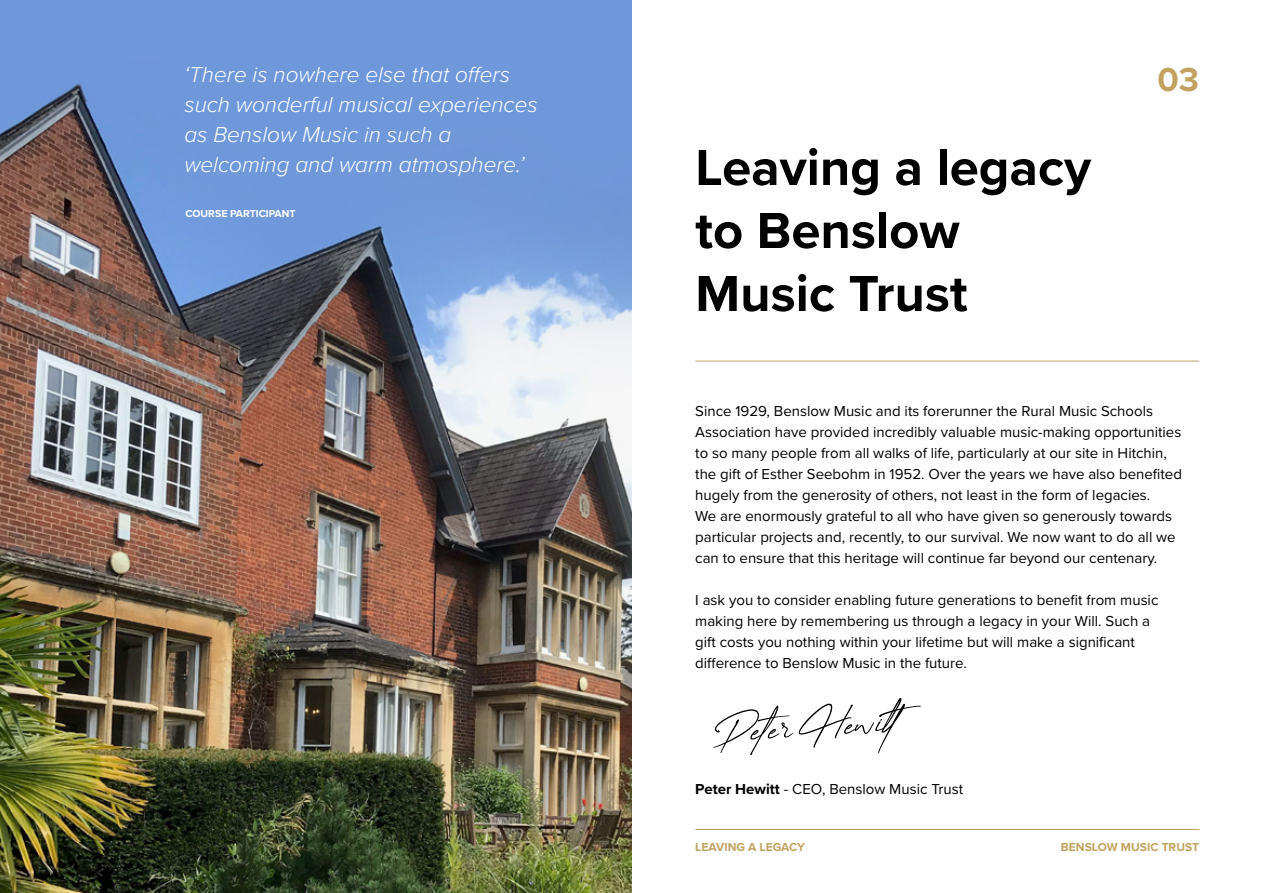
<style>
.page{position:relative;width:1263px;height:893px;background:#fff}
.page>*{position:absolute;margin:0;border:0;box-sizing:border-box;transform-origin:0 0}
.t1{font:700 52.5px/63px "Proxima Nova";color:#000}
.t2{font:51px "Creattion Demo";color:#000}
.t3{font:700 34.5px "Proxima Nova";color:#c2a260}
.t4{font:italic 300 22.5px/30px "Proxima Nova";color:#fff}
.t5{font:15px/21px "Proxima Nova";color:#000}
.t6{font:700 12px "Proxima Nova";color:#c2a260}
.t7{font:700 10.5px "Proxima Nova";color:#fff}
.s1{font-weight:700}
</style>
<div class="page">
<img style="left:0;top:0;width:631px;height:893px">
<hr style="left:695px;top:361px;width:504px;height:1px;background:#c2a260">
<hr style="left:695px;top:829px;width:504px;height:1px;background:#c2a260">
<h3 class="t4" style="left:184px;top:58px;width:355px">‘There is nowhere else that offers such wonderful musical experiences as Benslow Music in such a welcoming and warm atmosphere.’</h3>
<p class="t7" style="left:185px;top:206px;width:112px">COURSE PARTICIPANT</p>
<h1 class="t1" style="left:695px;top:135px;width:397px">Leaving a legacy to Benslow<br>Music Trust</h1>
<h3 class="t3" style="left:1157px;top:54px;width:43px">03</h3>
<p class="t5" style="left:695px;top:400px;width:488px">Since 1929, Benslow Music and its forerunner the Rural Music Schools Association have provided incredibly valuable music-making opportunities to so many people from all walks of life, particularly at our site in Hitchin, the gift of Esther Seebohm in 1952. Over the years we have also benefited hugely from the generosity of others, not least in the form of legacies.<br>We are enormously grateful to all who have given so generously towards particular projects and, recently, to our survival. We now want to do all we can to ensure that this heritage will continue far beyond our centenary.</p>
<p class="t5" style="left:695px;top:589px;width:465px">I ask you to consider enabling future generations to benefit from music making here by remembering us through a legacy in your Will. Such a gift costs you nothing within your lifetime but will make a significant difference to Benslow Music in the future.</p>
<h2 class="t2" style="left:711px;top:709px;width:180px;rotate:-4deg">Peter Hewitt</h2>
<p class="t5" style="left:695px;top:778px;width:269px"><span class="s1">Peter Hewitt</span> - CEO, Benslow Music Trust</p>
<p class="t6" style="left:695px;top:838px;width:111px">LEAVING A LEGACY</p>
<p class="t6" style="left:1061px;top:838px;width:140px">BENSLOW MUSIC TRUST</p>
</div>
